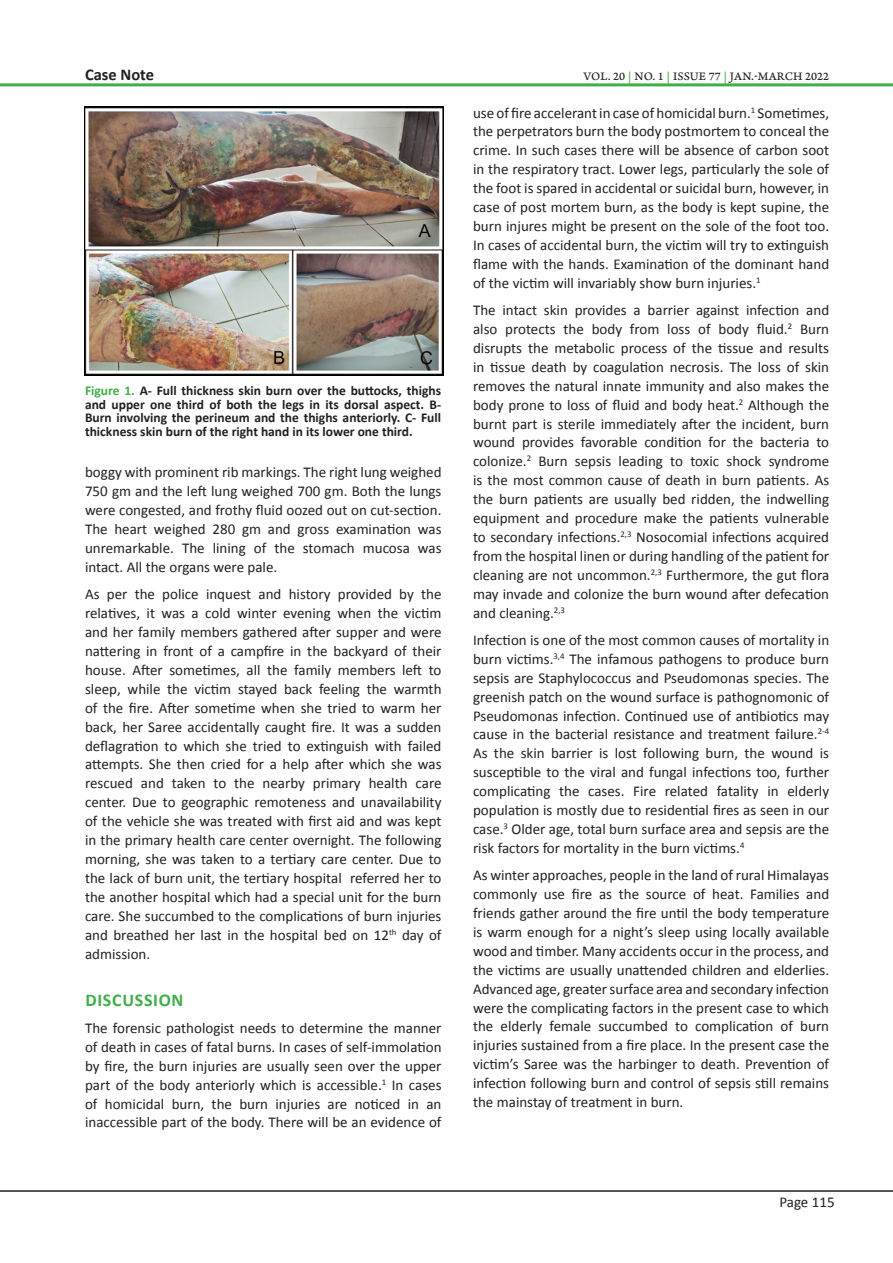
<style>
.page{position:relative;width:893px;height:1263px;background:#fff}
.page>*{position:absolute;margin:0;border:0;box-sizing:border-box;transform-origin:0 0}
.Normal_Text{font:700 18px "Calibri";letter-spacing:.04em;color:#40ae49}
.Abstract_Words{font:700 16.5px "Calibri";color:#231f20}
.Normal_Text-2{font:15px/18.9px "Calibri";color:#231f20;text-align:justify}
.Table_Figure_Legend{font:700 13.5px/13.5px "Calibri";color:#231f20;text-align:justify}
.Heading_2_-_Sub_head{font:12px "Arno Pro Caption";letter-spacing:.01em;color:#231f20}
.s1{color:#40ae49}
</style>
<div class="page">
<hr style="left:0;top:1190px;width:893px;height:2px;background:#231f20">
<hr style="left:0;top:83px;width:893px;height:3px;background:#40ae49">
<img style="left:85px;top:107px;width:359px;height:268px">
<p class="Abstract_Words" style="left:85px;top:64px;width:71px">Case Note</p>
<p class="Table_Figure_Legend" style="left:85px;top:384px;width:358px"><span class="s1">Figure 1.</span> A- Full thickness skin burn over the buttocks, thighs and upper one third of both the legs in its dorsal aspect. B-Burn involving the perineum and the thighs anteriorly. C- Full thickness skin burn of the right hand in its lower one third.</p>
<p class="Normal_Text-2" style="left:85px;top:463px;width:358px">boggy with prominent rib markings. The right lung weighed 750 gm and the left lung weighed 700 gm. Both the lungs were congested, and frothy fluid oozed out on cut-section.<br>The heart weighed 280 gm and gross examination was unremarkable. The lining of the stomach mucosa was intact. All the organs were pale.</p>
<p class="Normal_Text-2" style="left:85px;top:585px;width:358px">As per the police inquest and history provided by the relatives, it was a cold winter evening when the victim and her family members gathered after supper and were nattering in front of a campfire in the backyard of their house. After sometimes, all the family members left to sleep, while the victim stayed back feeling the warmth of the fire. After sometime when she tried to warm her back, her Saree accidentally caught fire. It was a sudden deflagration to which she tried to extinguish with failed attempts. She then cried for a help after which she was rescued and taken to the nearby primary health care center. Due to geographic remoteness and unavailability of the vehicle she was treated with first aid and was kept in the primary health care center overnight. The following morning, she was taken to a tertiary care center. Due to the lack of burn unit, the tertiary hospital referred her to the another hospital which had a special unit for the burn care. She succumbed to the complications of burn injuries and breathed her last in the hospital bed on 12<sup>th</sup> day of admission.</p>
<p class="Normal_Text" style="left:85px;top:988px;width:100px">DISCUSSION</p>
<p class="Normal_Text-2" style="left:85px;top:1018px;width:358px">The forensic pathologist needs to determine the manner of death in cases of fatal burns. In cases of self-immolation by fire, the burn injuries are usually seen over the upper part of the body anteriorly which is accessible.<sup>1</sup> In cases of homicidal burn, the burn injuries are noticed in an inaccessible part of the body. There will be an evidence of</p>
<p class="Heading_2_-_Sub_head" style="left:583px;top:69px;width:247px">VOL. 20 <span class="s1">|</span> NO. 1 <span class="s1">|</span> ISSUE 77 <span class="s1">|</span> JAN.-MARCH 2022</p>
<p class="Normal_Text-2" style="left:473px;top:103px;width:358px">use of fire accelerant in case of homicidal burn.<sup>1</sup> Sometimes, the perpetrators burn the body postmortem to conceal the crime. In such cases there will be absence of carbon soot in the respiratory tract. Lower legs, particularly the sole of the foot is spared in accidental or suicidal burn, however, in case of post mortem burn, as the body is kept supine, the burn injures might be present on the sole of the foot too.<br>In cases of accidental burn, the victim will try to extinguish flame with the hands. Examination of the dominant hand of the victim will invariably show burn injuries.<sup>1</sup></p>
<p class="Normal_Text-2" style="left:473px;top:301px;width:358px">The intact skin provides a barrier against infection and also protects the body from loss of body fluid.<sup>2</sup> Burn disrupts the metabolic process of the tissue and results in tissue death by coagulation necrosis. The loss of skin removes the natural innate immunity and also makes the body prone to loss of fluid and body heat.<sup>2</sup> Although the burnt part is sterile immediately after the incident, burn wound provides favorable condition for the bacteria to colonize.<sup>2</sup> Burn sepsis leading to toxic shock syndrome is the most common cause of death in burn patients. As the burn patients are usually bed ridden, the indwelling equipment and procedure make the patients vulnerable to secondary infections.<sup>2,3</sup> Nosocomial infections acquired from the hospital linen or during handling of the patient for cleaning are not uncommon.<sup>2,3</sup> Furthermore, the gut flora may invade and colonize the burn wound after defecation and cleaning.<sup>2,3</sup></p>
<p class="Normal_Text-2" style="left:473px;top:630px;width:358px">Infection is one of the most common causes of mortality in burn victims.<sup>3,4</sup> The infamous pathogens to produce burn sepsis are Staphylococcus and Pseudomonas species. The greenish patch on the wound surface is pathognomonic of Pseudomonas infection. Continued use of antibiotics may cause in the bacterial resistance and treatment failure.<sup>2-4<br></sup>As the skin barrier is lost following burn, the wound is susceptible to the viral and fungal infections too, further complicating the cases. Fire related fatality in elderly population is mostly due to residential fires as seen in our case.<sup>3</sup> Older age, total burn surface area and sepsis are the risk factors for mortality in the burn victims.<sup>4</sup></p>
<p class="Normal_Text-2" style="left:473px;top:866px;width:358px">As winter approaches, people in the land of rural Himalayas commonly use fire as the source of heat. Families and friends gather around the fire until the body temperature is warm enough for a night’s sleep using locally available wood and timber. Many accidents occur in the process, and the victims are usually unattended children and elderlies.<br>Advanced age, greater surface area and secondary infection were the complicating factors in the present case to which the elderly female succumbed to complication of burn injuries sustained from a fire place. In the present case the victim’s Saree was the harbinger to death. Prevention of infection following burn and control of sepsis still remains the mainstay of treatment in burn.</p>
<p class="Normal_Text-2" style="left:779px;top:1193px;width:57px">Page 115</p>
</div>
